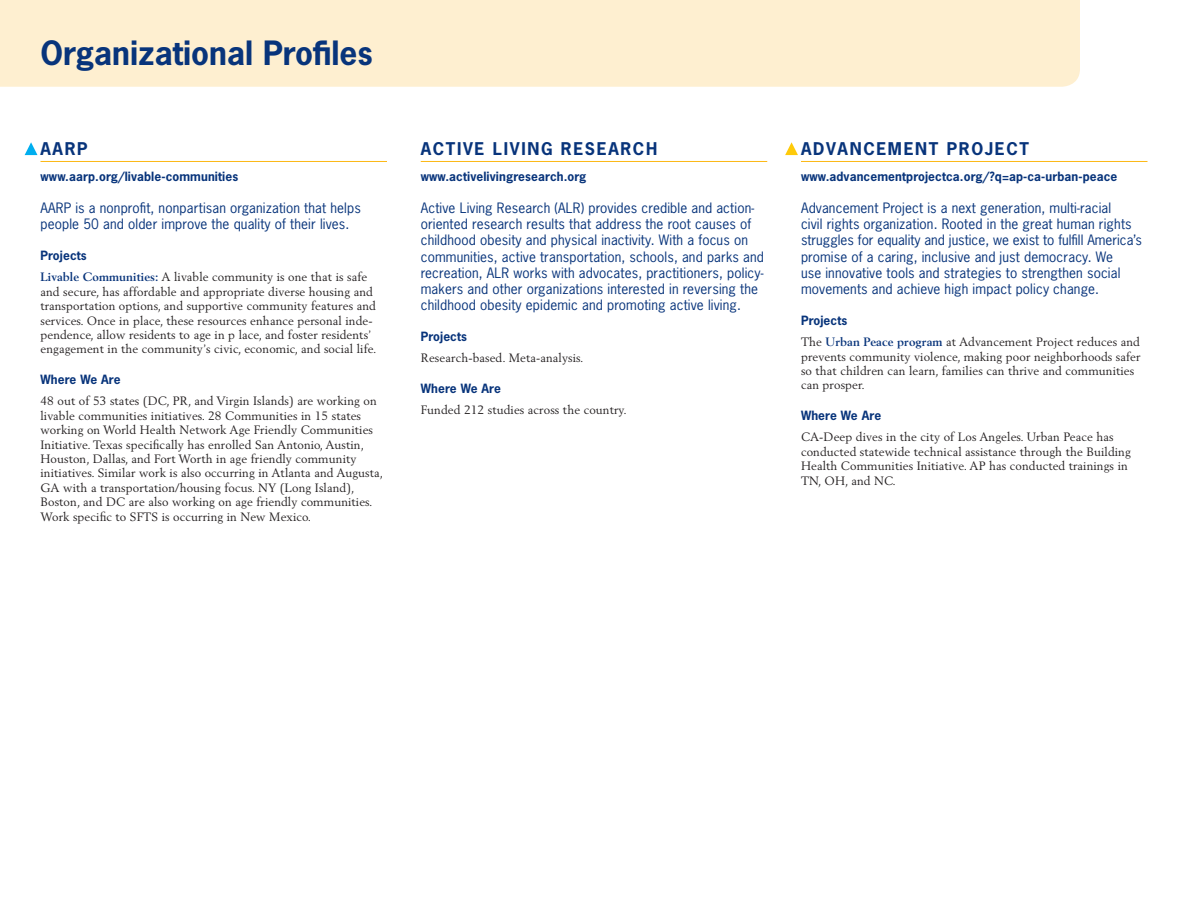
<style>
.page{position:relative;width:1188px;height:918px;background:#fff}
.page>*{position:absolute;margin:0;border:0;box-sizing:border-box;transform-origin:0 0}
.t1{font:700 31.5px "News Gothic Std";color:#08347b}
.t2{font:700 16.5px "News Gothic Std";letter-spacing:.1em;color:#08347b}
.t3{font:13.5px/16.2px "News Gothic Std";letter-spacing:.01em;color:#08347b}
.t4{font:12px/14.4px "Berling LT Std";letter-spacing:.01em;color:#231f20}
.t5{font:700 12px "News Gothic Std";letter-spacing:.01em;color:#08347b}
.s1{font-weight:700;color:#08347b}
</style>
<div class="page">
<div style="left:0;top:0;width:1080px;height:87px;background:#feefd0"></div>
<hr style="left:421px;top:161px;width:346px;height:1px;background:#fcb814">
<hr style="left:40px;top:161px;width:347px;height:1px;background:#fcb814">
<hr style="left:801px;top:161px;width:347px;height:1px;background:#fcb814">
<svg style="left:25px;top:142px;width:13px;height:13px"></svg>
<svg style="left:785px;top:142px;width:13px;height:13px"></svg>
<h1 class="t1" style="left:40px;top:32px;width:334px">Organizational Profiles</h1>
<h2 class="t2" style="left:40px;top:138px;width:49px">AARP</h2>
<p class="t5" style="left:40px;top:168px;width:199px">www.aarp.org/livable-communities</p>
<p class="t3" style="left:40px;top:200px;width:322px">AARP is a nonprofit, nonpartisan organization that helps people 50 and older improve the quality of their lives.</p>
<p class="t5" style="left:40px;top:248px;width:48px">Projects</p>
<p class="t4" style="left:40px;top:270px;width:338px"><span class="s1">Livable Communities:</span> A livable community is one that is safe and secure, has affordable and appropriate diverse housing and transportation options, and supportive community features and services. Once in place, these resources enhance personal inde&shy;pendence, allow residents to age in p lace, and foster residents’ engagement in the community’s civic, economic, and social life.</p>
<p class="t5" style="left:40px;top:372px;width:82px">Where We Are</p>
<p class="t4" style="left:40px;top:394px;width:344px">48 out of 53 states (DC, PR, and Virgin Islands) are working on livable communities initiatives. 28 Communities in 15 states working on World Health Network Age Friendly Communities Initiative. Texas specifically has enrolled San Antonio, Austin, Houston, Dallas, and Fort Worth in age friendly community initiatives. Similar work is also occurring in Atlanta and Augusta, GA with a transportation/housing focus. NY (Long Island), Boston, and DC are also working on age friendly communities.<br>Work specific to SFTS is occurring in New Mexico.</p>
<h2 class="t2" style="left:421px;top:138px;width:238px">ACTIVE LIVING RESEARCH</h2>
<p class="t5" style="left:421px;top:168px;width:167px">www.activelivingresearch.org</p>
<p class="t3" style="left:421px;top:200px;width:345px">Active Living Research (ALR) provides credible and action&shy;oriented research results that address the root causes of childhood obesity and physical inactivity. With a focus on communities, active transportation, schools, and parks and recreation, ALR works with advocates, practitioners, policy&shy;makers and other organizations interested in reversing the childhood obesity epidemic and promoting active living.</p>
<p class="t5" style="left:421px;top:329px;width:48px">Projects</p>
<p class="t4" style="left:421px;top:351px;width:164px">Research-based. Meta-analysis.</p>
<p class="t5" style="left:421px;top:381px;width:82px">Where We Are</p>
<p class="t4" style="left:421px;top:403px;width:208px">Funded 212 studies across the country.</p>
<h2 class="t2" style="left:801px;top:138px;width:230px">ADVANCEMENT PROJECT</h2>
<p class="t5" style="left:801px;top:168px;width:318px">www.advancementprojectca.org/?q=ap-ca-urban-peace</p>
<p class="t3" style="left:801px;top:200px;width:343px">Advancement Project is a next generation, multi-racial<br>civil rights organization. Rooted in the great human rights struggles for equality and justice, we exist to fulfill America’s promise of a caring, inclusive and just democracy. We<br>use innovative tools and strategies to strengthen social movements and achieve high impact policy change.</p>
<p class="t5" style="left:801px;top:312px;width:48px">Projects</p>
<p class="t4" style="left:801px;top:335px;width:341px">The <span class="s1">Urban Peace program</span> at Advancement Project reduces and prevents community violence, making poor neighborhoods safer so that children can learn, families can thrive and communities can prosper.</p>
<p class="t5" style="left:801px;top:408px;width:82px">Where We Are</p>
<p class="t4" style="left:801px;top:430px;width:331px">CA-Deep dives in the city of Los Angeles. Urban Peace has conducted statewide technical assistance through the Building Health Communities Initiative. AP has conducted trainings in TN, OH, and NC.</p>
</div>
